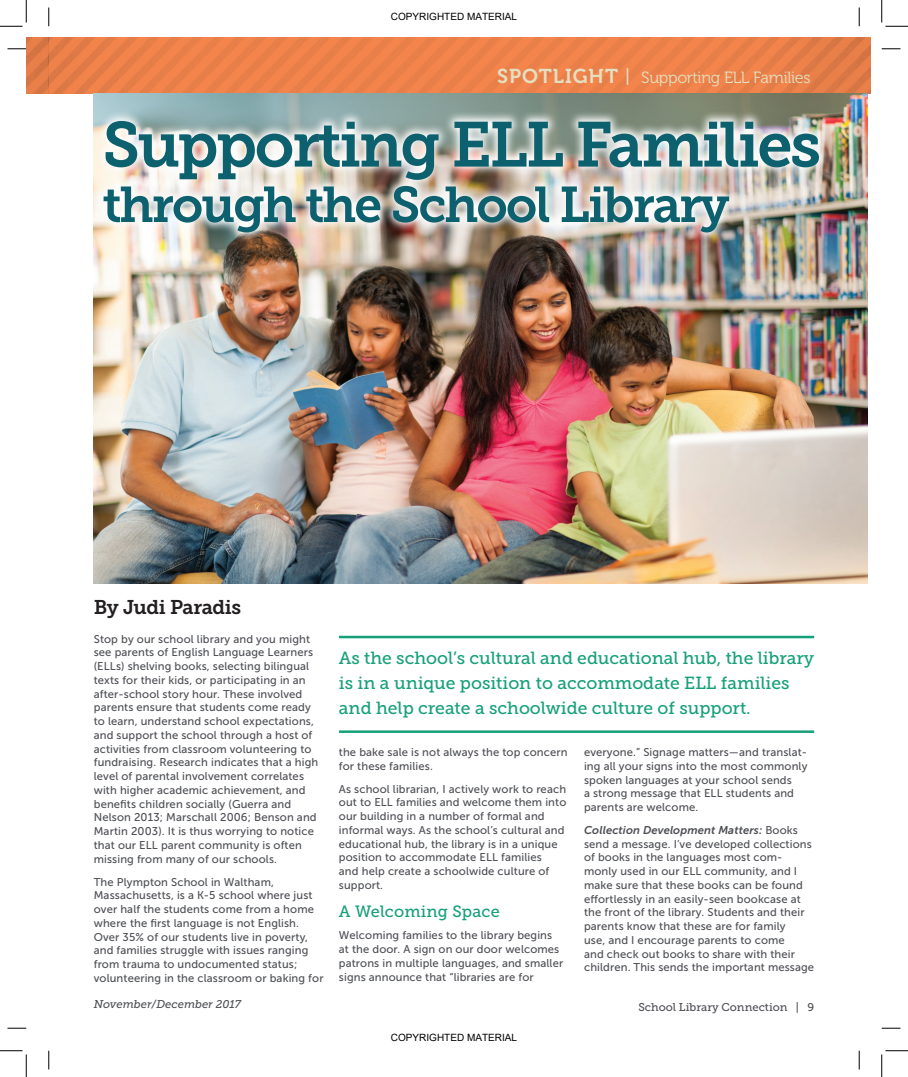
<style>
.page{position:relative;width:908px;height:1077px;background:#fff}
.page>*{position:absolute;margin:0;border:0;box-sizing:border-box;transform-origin:0 0}
.t1{font:63.25px "Museo Slab 700";letter-spacing:-.04em;color:#0d616e}
.t2{font:50px "Museo Slab 700";letter-spacing:-.04em;color:#0d616e}
.t3{font:19.75px "Museo Slab 700";letter-spacing:-.02em;color:#231f20}
.t4{font:17.5px/25px "Museo Slab 500";color:#16a079}
.t5{font:16.25px "Museo 300";letter-spacing:-.02em;color:#e3e0c1}
.t6{font:16.25px "Museo Slab 500";letter-spacing:.01em;color:#16a079}
.t7{font:11.25px/13.8px "Museo Sans 500";letter-spacing:.01em;color:#4d4f54}
.t8{font:italic 11.25px "Museo Sans 700";letter-spacing:.01em;color:#4d4f54}
.t9{font:11.25px "Museo Slab 500";color:#4d4f54}
.t10{font:italic 11.25px "Museo Slab 500";color:#4d4f54}
.t11{font:10px "Arial";color:#000}
.s1{font-family:"Museo 700";font-size:20px}
.s2{font-family:"Museo Sans 500";font-size:17.5px}
.s3{font-family:"Museo Sans 500";font-style:normal}
</style>
<div class="page">
<svg style="left:26px;top:38px;width:23px;height:56px"></svg>
<svg style="left:49px;top:38px;width:821px;height:56px;fill:#ec824a"></svg>
<img style="left:94px;top:94px;width:773px;height:489px">
<img style="left:93px;top:110px;width:736px;height:132px">
<hr style="left:339px;top:635px;width:475px;height:3px;background:#16a079">
<hr style="left:339px;top:730px;width:475px;height:2px;background:#16a079">
<svg style="left:8px;top:48px;width:18px;height:2px"></svg>
<svg style="left:881px;top:48px;width:19px;height:2px"></svg>
<svg style="left:8px;top:1027px;width:18px;height:1px"></svg>
<svg style="left:881px;top:1027px;width:19px;height:1px"></svg>
<svg style="left:48px;top:8px;width:2px;height:18px"></svg>
<svg style="left:48px;top:1050px;width:2px;height:19px"></svg>
<svg style="left:858px;top:8px;width:2px;height:18px"></svg>
<svg style="left:858px;top:1050px;width:2px;height:19px"></svg>
<svg style="left:0;top:0;width:27px;height:27px"></svg>
<svg style="left:0;top:1050px;width:27px;height:26px"></svg>
<svg style="left:881px;top:0;width:27px;height:27px"></svg>
<svg style="left:881px;top:1050px;width:27px;height:26px"></svg>
<p class="t11" style="left:391px;top:10px;width:128px">COPYRIGHTED MATERIAL</p>
<h3 class="t5" style="left:497px;top:69px;width:315px"><span class="s1">SPOTLIGHT</span> <span class="s2">|</span> Supporting ELL Families</h3>
<h1 class="t1" style="left:102px;top:109px;width:720px">Supporting ELL Families</h1>
<h2 class="t2" style="left:102px;top:176px;width:628px">through the School Library</h2>
<h3 class="t3" style="left:94px;top:595px;width:149px">By Judi Paradis</h3>
<p class="t7" style="left:94px;top:631px;width:226px">Stop by our school library and you might see parents of English Language Learners (ELLs) shelving books, selecting bilingual texts for their kids, or participating in an after-school story hour. These involved parents ensure that students come ready to learn, understand school expectations, and support the school through a host of activities from classroom volunteering to fundraising. Research indicates that a high level of parental involvement correlates with higher academic achievement, and benefits children socially (Guerra and Nelson 2013; Marschall 2006; Benson and Martin 2003). It is thus worrying to notice that our ELL parent community is often missing from many of our schools.</p>
<p class="t7" style="left:94px;top:874px;width:231px">The Plympton School in Waltham, Massachusetts, is a K-5 school where just over half the students come from a home where the first language is not English.<br>Over 35% of our students live in poverty, and families struggle with issues ranging from trauma to undocumented status; volunteering in the classroom or baking for</p>
<h3 class="t4" style="left:339px;top:645px;width:477px">As the school’s cultural and educational hub, the library is in a unique position to accommodate ELL families and help create a schoolwide culture of support.</h3>
<p class="t7" style="left:339px;top:745px;width:230px">the bake sale is not always the top concern for these families.</p>
<p class="t7" style="left:339px;top:781px;width:229px">As school librarian, I actively work to reach out to ELL families and welcome them into our building in a number of formal and informal ways. As the school’s cultural and educational hub, the library is in a unique position to accommodate ELL families<br>and help create a schoolwide culture of support.</p>
<h3 class="t6" style="left:339px;top:901px;width:162px">A Welcoming Space</h3>
<p class="t7" style="left:339px;top:928px;width:226px">Welcoming families to the library begins at the door. A sign on our door welcomes patrons in multiple languages, and smaller signs announce that “libraries are for</p>
<p class="t7" style="left:584px;top:745px;width:225px">everyone.” Signage matters—and translat&shy;ing all your signs into the most commonly spoken languages at your school sends<br>a strong message that ELL students and parents are welcome.</p>
<p class="t8" style="left:584px;top:823px;width:215px">Collection Development Matters: <span class="s3">Books</span></p>
<p class="t7" style="left:584px;top:836px;width:231px">send a message. I’ve developed collections of books in the languages most com&shy;monly used in our ELL community, and I make sure that these books can be found effortlessly in an easily-seen bookcase at the front of the library. Students and their parents know that these are for family<br>use, and I encourage parents to come<br>and check out books to share with their children. This sends the important message</p>
<p class="t10" style="left:94px;top:997px;width:149px">November/December 2017</p>
<p class="t9" style="left:638px;top:1000px;width:177px">School Library Connection | 9</p>
<p class="t11" style="left:391px;top:1030px;width:128px">COPYRIGHTED MATERIAL</p>
</div>
